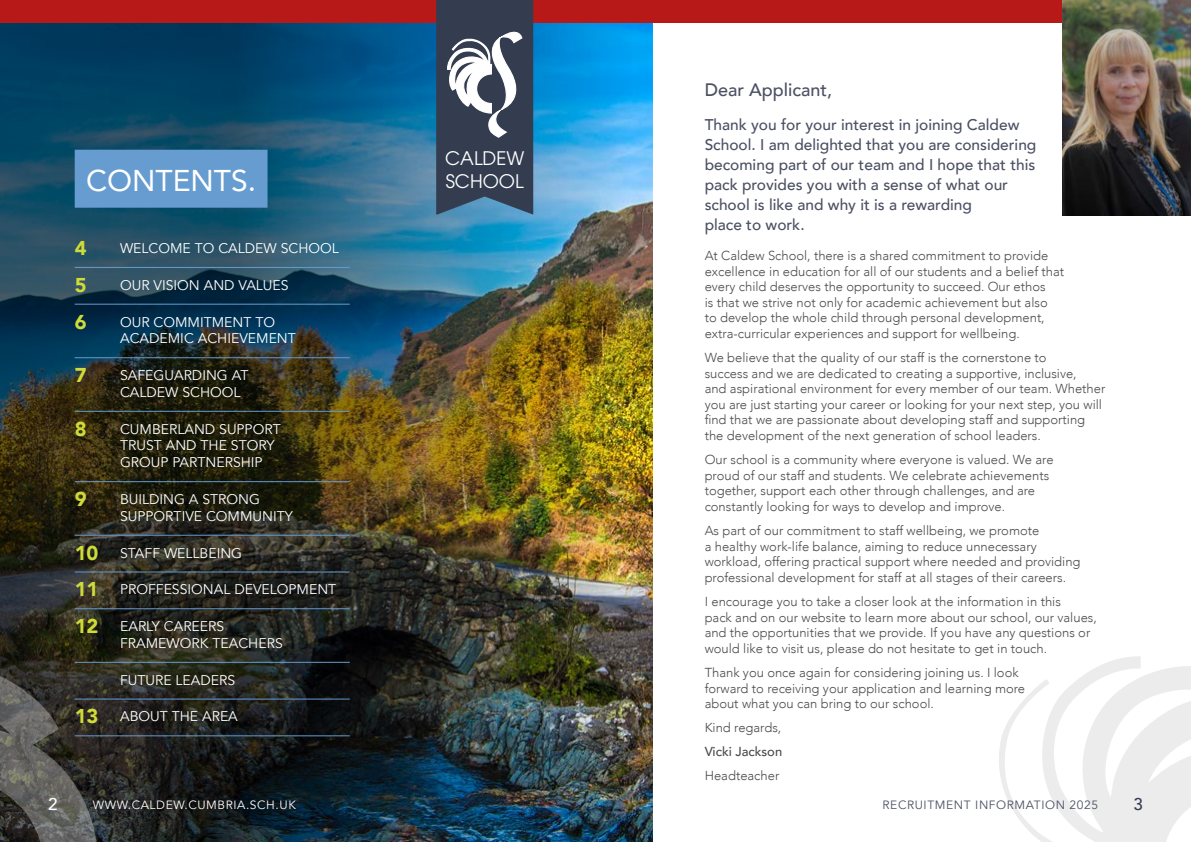
<style>
.page{position:relative;width:1191px;height:842px;background:#fff}
.page>*{position:absolute;margin:0;border:0;box-sizing:border-box;transform-origin:0 0}
.t1{font:30px "Avenir";color:#fff}
.t2{font:900 20px "Avenir";color:#cedb38}
.t3{font:18.6px/22.3px "ITC Avant Garde Pro";color:#fff}
.t4{font:500 18px "Avenir";color:#4b5063}
.t5{font:500 17px "Avenir";color:#fff}
.t6{font:500 17px "Avenir";color:#343c50}
.t7{font:500 15.5px/20px "Avenir";color:#4b5063}
.t8{font:14px/16.8px "Avenir";color:#fff}
.t9{font:300 13px/15.6px "Avenir";color:#4a4a49}
.t10{font:500 13px "Avenir";color:#4a4a49}
.t11{font:12px "Avenir";letter-spacing:.05em;color:#4b5063}
.t12{font:12px "Avenir";letter-spacing:.05em;color:#fff}
.s1{font-weight:900;font-size:20px;color:#cedb38}
</style>
<div class="page">
<img style="left:0;top:23px;width:652px;height:819px">
<div style="left:75px;top:150px;width:192px;height:58px;background:#669ccf"></div>
<hr style="left:75px;top:267px;width:275px;height:1px;background:#669ccf">
<hr style="left:75px;top:304px;width:275px;height:1px;background:#669ccf">
<hr style="left:75px;top:357px;width:275px;height:1px;background:#669ccf">
<hr style="left:75px;top:411px;width:275px;height:1px;background:#669ccf">
<hr style="left:75px;top:481px;width:275px;height:1px;background:#669ccf">
<hr style="left:75px;top:535px;width:275px;height:1px;background:#669ccf">
<hr style="left:75px;top:572px;width:275px;height:1px;background:#669ccf">
<hr style="left:75px;top:608px;width:275px;height:1px;background:#669ccf">
<hr style="left:75px;top:662px;width:275px;height:1px;background:#669ccf">
<hr style="left:75px;top:699px;width:275px;height:1px;background:#669ccf">
<hr style="left:75px;top:735px;width:275px;height:1px;background:#669ccf">
<svg style="left:999px;top:656px;width:192px;height:186px"></svg>
<div style="left:595px;top:0;width:596px;height:23px;background:#b71918"></div>
<svg style="left:0;top:606px;width:239px;height:236px;background:#30312b"></svg>
<div style="left:0;top:0;width:595px;height:23px;background:#b71918"></div>
<svg style="left:436px;top:0;width:97px;height:214px;background:#505a6c"></svg>
<img style="left:1062px;top:0;width:129px;height:215px">
<h1 class="t1" style="left:86px;top:156px;width:172px">CONTENTS.</h1>
<h2 class="t2" style="left:75px;top:231px;width:13px">4</h2>
<p class="t8" style="left:120px;top:240px;width:220px">WELCOME TO CALDEW SCHOOL</p>
<h2 class="t2" style="left:75px;top:268px;width:13px">5</h2>
<p class="t8" style="left:120px;top:277px;width:170px">OUR VISION AND VALUES</p>
<h2 class="t2" style="left:75px;top:304px;width:13px">6</h2>
<p class="t8" style="left:120px;top:314px;width:177px">OUR COMMITMENT TO<br>ACADEMIC ACHIEVEMENT</p>
<h2 class="t2" style="left:75px;top:358px;width:13px">7</h2>
<p class="t8" style="left:120px;top:367px;width:130px">SAFEGUARDING AT<br>CALDEW SCHOOL</p>
<h2 class="t2" style="left:75px;top:411px;width:13px">8</h2>
<p class="t8" style="left:120px;top:421px;width:162px">CUMBERLAND SUPPORT<br>TRUST AND THE STORY<br>GROUP PARTNERSHIP</p>
<h2 class="t2" style="left:75px;top:482px;width:13px">9</h2>
<p class="t8" style="left:120px;top:491px;width:174px">BUILDING A STRONG<br>SUPPORTIVE COMMUNITY</p>
<p class="t8" style="left:75px;top:545px;width:169px"><span class="s1">10</span> STAFF WELLBEING</p>
<p class="t8" style="left:75px;top:581px;width:263px"><span class="s1">11</span> PROFFESSIONAL DEVELOPMENT</p>
<p class="t8" style="left:120px;top:618px;width:164px;text-indent:-45px"><span class="s1">12</span> EARLY CAREERS<br>FRAMEWORK TEACHERS</p>
<p class="t8" style="left:120px;top:672px;width:117px">FUTURE LEADERS</p>
<p class="t8" style="left:75px;top:708px;width:165px"><span class="s1">13</span> ABOUT THE AREA</p>
<h3 class="t3" style="left:445px;top:147px;width:81px">CALDEW<br>SCHOOL</h3>
<h3 class="t4" style="left:704px;top:74px;width:129px">Dear Applicant,</h3>
<p class="t7" style="left:704px;top:114px;width:333px">Thank you for your interest in joining Caldew School. I am delighted that you are considering becoming part of our team and I hope that this pack provides you with a sense of what our school is like and why it is a rewarding<br>place to work.</p>
<p class="t9" style="left:704px;top:248px;width:361px">At Caldew School, there is a shared commitment to provide excellence in education for all of our students and a belief that every child deserves the opportunity to succeed. Our ethos<br>is that we strive not only for academic achievement but also<br>to develop the whole child through personal development, extra-curricular experiences and support for wellbeing.</p>
<p class="t9" style="left:704px;top:350px;width:402px">We believe that the quality of our staff is the cornerstone to<br>success and we are dedicated to creating a supportive, inclusive,<br>and aspirational environment for every member of our team. Whether you are just starting your career or looking for your next step, you will find that we are passionate about developing staff and supporting the development of the next generation of school leaders.</p>
<p class="t9" style="left:704px;top:452px;width:350px">Our school is a community where everyone is valued. We are proud of our staff and students. We celebrate achievements together, support each other through challenges, and are constantly looking for ways to develop and improve.</p>
<p class="t9" style="left:704px;top:523px;width:377px">As part of our commitment to staff wellbeing, we promote<br>a healthy work-life balance, aiming to reduce unnecessary workload, offering practical support where needed and providing professional development for staff at all stages of their careers.</p>
<p class="t9" style="left:704px;top:594px;width:394px">I encourage you to take a closer look at the information in this<br>pack and on our website to learn more about our school, our values, and the opportunities that we provide. If you have any questions or would like to visit us, please do not hesitate to get in touch.</p>
<p class="t9" style="left:704px;top:665px;width:322px">Thank you once again for considering joining us. I look forward to receiving your application and learning more about what you can bring to our school.</p>
<p class="t9" style="left:704px;top:720px;width:78px">Kind regards,</p>
<p class="t10" style="left:704px;top:740px;width:79px">Vicki Jackson</p>
<p class="t9" style="left:704px;top:768px;width:76px">Headteacher</p>
<h3 class="t5" style="left:48px;top:789px;width:11px">2</h3>
<p class="t12" style="left:93px;top:798px;width:204px">WWW.CALDEW.CUMBRIA.SCH.UK</p>
<p class="t11" style="left:882px;top:798px;width:217px">RECRUITMENT INFORMATION 2025</p>
<h3 class="t6" style="left:1133px;top:789px;width:11px">3</h3>
</div>
